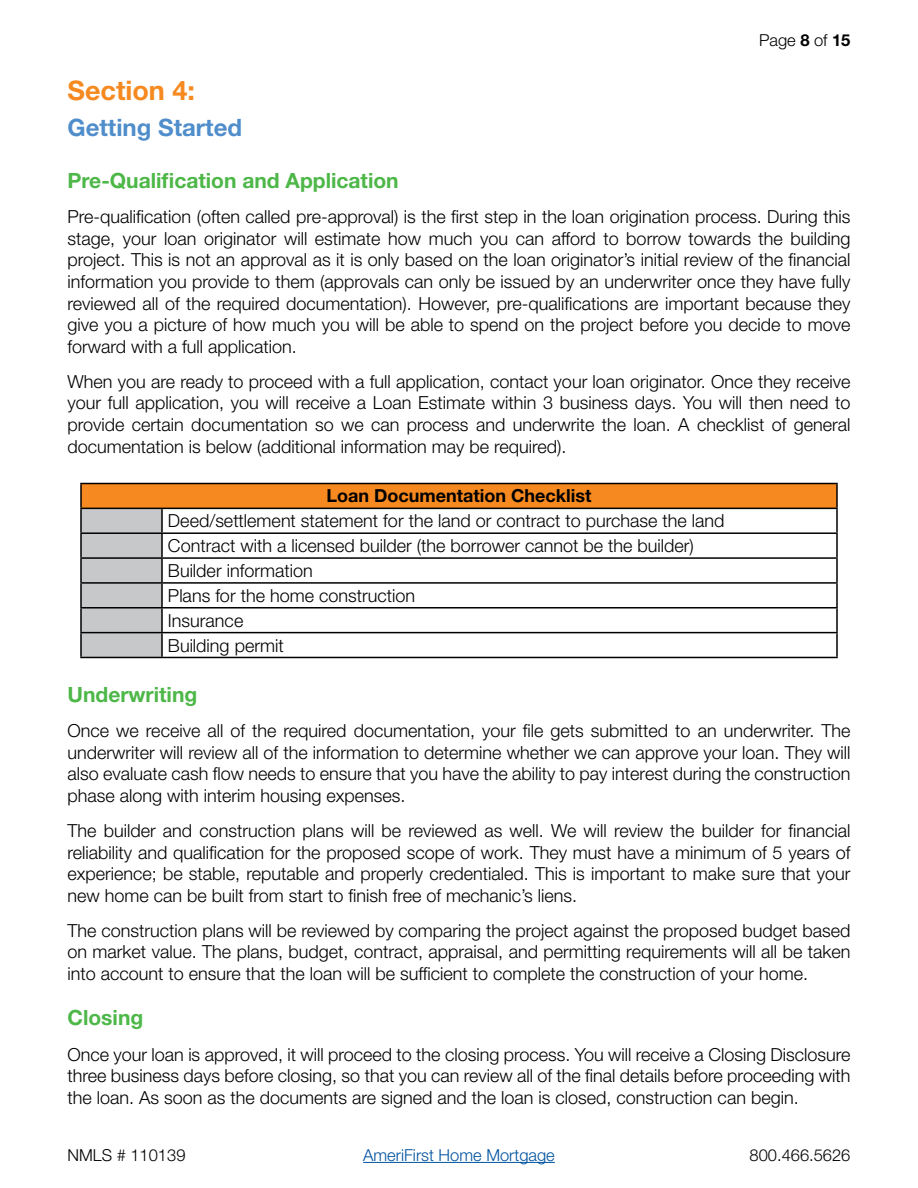
<style>
.page{position:relative;width:918px;height:1188px;background:#fff}
.page>*{position:absolute;margin:0;border:0;box-sizing:border-box;transform-origin:0 0}
.t1{font:700 27px "Helvetica Neue LT Std";color:#f6891f}
.t2{font:700 24px "Helvetica Neue LT Std";color:#4f8dcb}
.t3{font:700 21px "Helvetica Neue LT Std";color:#4db748}
.t4{font:300 18px/21.6px "Helvetica Neue LT Std";color:#000;text-align:justify}
.t5{font:700 18px "Helvetica Neue LT Std";color:#000}
.t6{font:300 16.5px "Helvetica Neue LT Std";color:#000}
.t7{font:300 16.5px "Helvetica Neue LT Std";color:#00539f}
.s1{font-weight:700}
</style>
<div class="page">
<hr style="left:363px;top:1162px;width:192px;height:1px;background:#00539f">
<div style="left:81px;top:484px;width:756px;height:24px;background:#f6891f"></div>
<div style="left:82px;top:509px;width:79px;height:148px;background:#c7c8ca"></div>
<hr style="left:80px;top:483px;width:82px;height:1px;background:#000">
<hr style="left:80px;top:484px;width:2px;height:24px;background:#000">
<hr style="left:162px;top:483px;width:676px;height:1px;background:#000">
<hr style="left:836px;top:484px;width:2px;height:24px;background:#000">
<hr style="left:80px;top:508px;width:82px;height:1px;background:#000">
<hr style="left:80px;top:509px;width:2px;height:23px;background:#000">
<hr style="left:162px;top:508px;width:676px;height:1px;background:#000">
<hr style="left:161px;top:509px;width:2px;height:23px;background:#000">
<hr style="left:836px;top:509px;width:2px;height:23px;background:#000">
<hr style="left:80px;top:532px;width:82px;height:2px;background:#000">
<hr style="left:80px;top:534px;width:2px;height:23px;background:#000">
<hr style="left:162px;top:532px;width:676px;height:2px;background:#000">
<hr style="left:161px;top:534px;width:2px;height:23px;background:#000">
<hr style="left:836px;top:534px;width:2px;height:23px;background:#000">
<hr style="left:80px;top:557px;width:82px;height:2px;background:#000">
<hr style="left:80px;top:559px;width:2px;height:23px;background:#000">
<hr style="left:162px;top:557px;width:676px;height:2px;background:#000">
<hr style="left:161px;top:559px;width:2px;height:23px;background:#000">
<hr style="left:836px;top:559px;width:2px;height:23px;background:#000">
<hr style="left:80px;top:582px;width:82px;height:2px;background:#000">
<hr style="left:80px;top:584px;width:2px;height:23px;background:#000">
<hr style="left:162px;top:582px;width:676px;height:2px;background:#000">
<hr style="left:161px;top:584px;width:2px;height:23px;background:#000">
<hr style="left:836px;top:584px;width:2px;height:23px;background:#000">
<hr style="left:80px;top:607px;width:82px;height:2px;background:#000">
<hr style="left:80px;top:609px;width:2px;height:23px;background:#000">
<hr style="left:162px;top:607px;width:676px;height:2px;background:#000">
<hr style="left:161px;top:609px;width:2px;height:23px;background:#000">
<hr style="left:836px;top:609px;width:2px;height:23px;background:#000">
<hr style="left:80px;top:632px;width:82px;height:1px;background:#000">
<hr style="left:80px;top:633px;width:2px;height:24px;background:#000">
<hr style="left:162px;top:632px;width:676px;height:1px;background:#000">
<hr style="left:161px;top:633px;width:2px;height:24px;background:#000">
<hr style="left:836px;top:633px;width:2px;height:24px;background:#000">
<hr style="left:80px;top:657px;width:82px;height:1px;background:#000">
<hr style="left:162px;top:657px;width:676px;height:1px;background:#000">
<p class="t6" style="left:759px;top:30px;width:93px">Page <span class="s1">8</span> of <span class="s1">15</span></p>
<h1 class="t1" style="left:68px;top:74px;width:129px">Section 4:</h1>
<h2 class="t2" style="left:68px;top:112px;width:176px">Getting Started</h2>
<p class="t3" style="left:68px;top:168px;width:333px">Pre-Qualification and Application</p>
<p class="t4" style="left:68px;top:206px;width:785px">Pre-qualification (often called pre-approval) is the first step in the loan origination process. During this stage, your loan originator will estimate how much you can afford to borrow towards the building project. This is not an approval as it is only based on the loan originator’s initial review of the financial information you provide to them (approvals can only be issued by an underwriter once they have fully reviewed all of the required documentation). However, pre-qualifications are important because they give you a picture of how much you will be able to spend on the project before you decide to move forward with a full application.</p>
<p class="t4" style="left:68px;top:370px;width:785px">When you are ready to proceed with a full application, contact your loan originator. Once they receive your full application, you will receive a Loan Estimate within 3 business days. You will then need to provide certain documentation so we can process and underwrite the loan. A checklist of general documentation is below (additional information may be required).</p>
<p class="t5" style="left:327px;top:485px;width:266px">Loan Documentation Checklist</p>
<p class="t4" style="left:168px;top:508px;width:558px;line-height:24.9px;text-align:left">Deed/settlement statement for the land or contract to purchase the land Contract with a licensed builder (the borrower cannot be the builder)<br>Builder information<br>Plans for the home construction<br>Insurance<br>Building permit</p>
<p class="t3" style="left:68px;top:681px;width:131px">Underwriting</p>
<p class="t4" style="left:68px;top:719px;width:785px">Once we receive all of the required documentation, your file gets submitted to an underwriter. The underwriter will review all of the information to determine whether we can approve your loan. They will also evaluate cash flow needs to ensure that you have the ability to pay interest during the construction phase along with interim housing expenses.</p>
<p class="t4" style="left:68px;top:819px;width:785px">The builder and construction plans will be reviewed as well. We will review the builder for financial reliability and qualification for the proposed scope of work. They must have a minimum of 5 years of experience; be stable, reputable and properly credentialed. This is important to make sure that your new home can be built from start to finish free of mechanic’s liens.</p>
<p class="t4" style="left:68px;top:919px;width:785px">The construction plans will be reviewed by comparing the project against the proposed budget based on market value. The plans, budget, contract, appraisal, and permitting requirements will all be taken into account to ensure that the loan will be sufficient to complete the construction of your home.</p>
<p class="t3" style="left:68px;top:1005px;width:77px">Closing</p>
<p class="t4" style="left:68px;top:1043px;width:784px">Once your loan is approved, it will proceed to the closing process. You will receive a Closing Disclosure three business days before closing, so that you can review all of the final details before proceeding with the loan. As soon as the documents are signed and the loan is closed, construction can begin.</p>
<p class="t6" style="left:68px;top:1145px;width:120px">NMLS # 110139</p>
<p class="t7" style="left:363px;top:1145px;width:193px">AmeriFirst Home Mortgage</p>
<p class="t6" style="left:750px;top:1145px;width:102px">800.466.5626</p>
</div>
